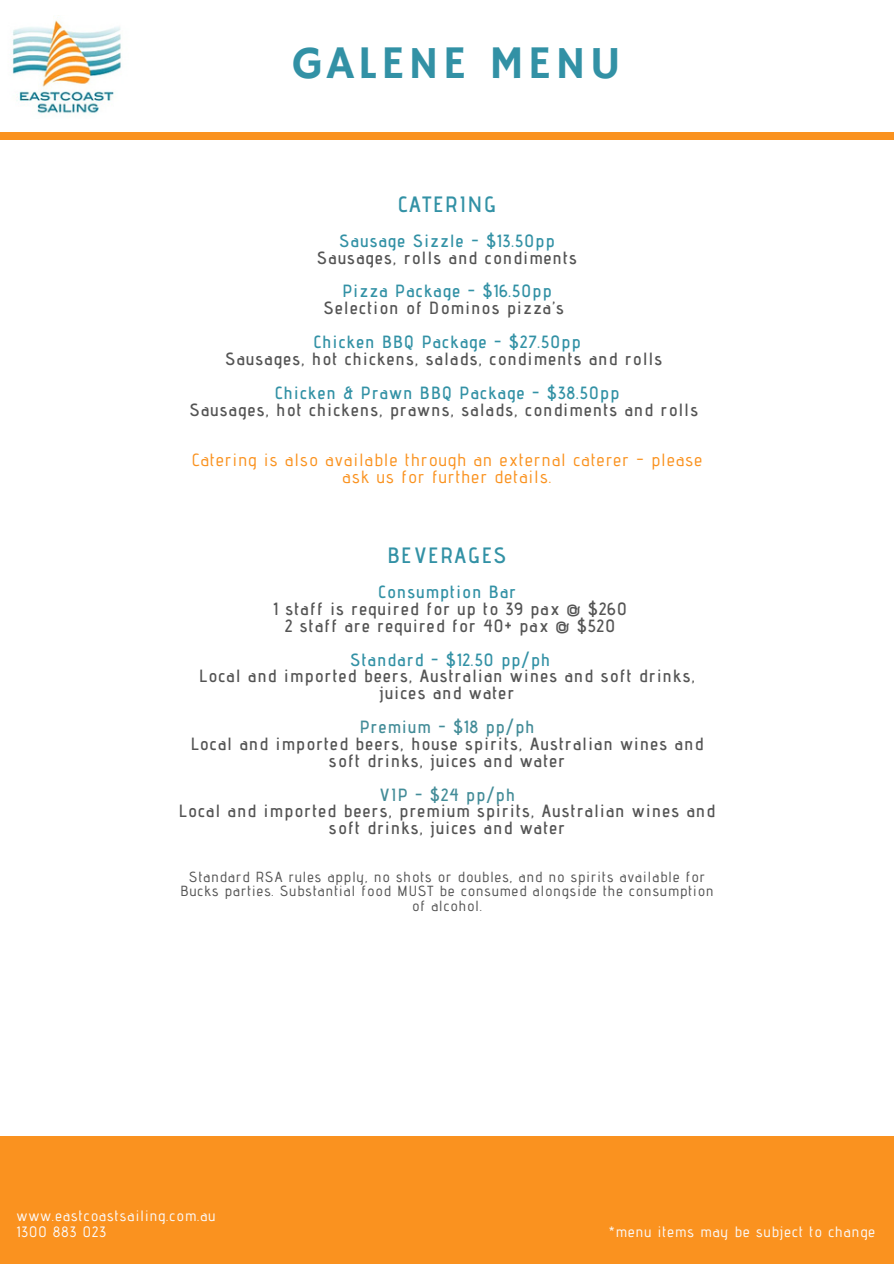
<style>
.page{position:relative;width:894px;height:1264px;background:#fff}
.page>*{position:absolute;margin:0;border:0;box-sizing:border-box;transform-origin:0 0}
.t1{font:46.65px "Hammersmith One";letter-spacing:.08em;color:#3291a5}
.t2{font:600 22.2px "Advent Pro";letter-spacing:.08em;color:#3291a5}
.t3{font:600 17.7px/16.8px "Advent Pro";letter-spacing:.08em;color:#545454;text-align:center}
.t4{font:600 17.7px "Advent Pro";letter-spacing:.08em;color:#3291a5}
.t5{font:500 17.7px/16.8px "Advent Pro";letter-spacing:.08em;color:#fa921f;text-align:center}
.t6{font:600 17.7px "Advent Pro";letter-spacing:.08em;color:#438c98}
.t7{font:500 15px "Advent Pro";letter-spacing:.08em;color:#fafafa}
.t8{font:500 14.7px/14.7px "Advent Pro";letter-spacing:.08em;color:#545454;text-align:center}
</style>
<div class="page">
<div style="left:0;top:133px;width:893px;height:6px;background:#fa921f"></div>
<img style="left:10px;top:20px;width:111px;height:94px">
<div style="left:0;top:1135px;width:893px;height:128px;background:#fa921f"></div>
<p class="t1" style="left:292px;top:36px;width:330px">GALENE MENU</p>
<p class="t2" style="left:397px;top:190px;width:100px">CATERING</p>
<p class="t4" style="left:339px;top:230px;width:216px">Sausage Sizzle - $13.50pp</p>
<p class="t3" style="left:317px;top:249px;width:261px">Sausages, rolls and condiments</p>
<p class="t4" style="left:342px;top:280px;width:210px">Pizza Package - $16.50pp</p>
<p class="t3" style="left:324px;top:299px;width:241px">Selection of Dominos pizza’s</p>
<p class="t4" style="left:313px;top:331px;width:268px">Chicken BBQ Package - $27.50pp</p>
<p class="t3" style="left:225px;top:350px;width:438px">Sausages, hot chickens, salads, condiments and rolls</p>
<p class="t4" style="left:275px;top:381px;width:345px">Chicken &amp; Prawn BBQ Package - $38.50pp</p>
<p class="t3" style="left:190px;top:401px;width:509px">Sausages, hot chickens, prawns, salads, condiments and rolls</p>
<p class="t5" style="left:192px;top:451px;width:512px">Catering is also available through an external caterer - please ask us for further details.</p>
<p class="t2" style="left:387px;top:541px;width:120px">BEVERAGES</p>
<p class="t4" style="left:378px;top:581px;width:139px">Consumption Bar</p>
<p class="t3" style="left:273px;top:600px;width:354px">1 staff is required for up to 39 pax @ $260</p>
<p class="t3" style="left:285px;top:617px;width:331px">2 staff are required for 40+ pax @ $520</p>
<p class="t4" style="left:350px;top:648px;width:201px">Standard - $12.50 pp/ph</p>
<p class="t3" style="left:199px;top:667px;width:497px">Local and imported beers, Australian wines and soft drinks, juices and water</p>
<p class="t6" style="left:359px;top:716px;width:176px">Premium - $18 pp/ph</p>
<p class="t3" style="left:191px;top:735px;width:514px">Local and imported beers, house spirits, Australian wines and soft drinks, juices and water</p>
<p class="t6" style="left:379px;top:783px;width:137px">VIP - $24 pp/ph</p>
<p class="t3" style="left:179px;top:802px;width:537px">Local and imported beers, premium spirits, Australian wines and soft drinks, juices and water</p>
<p class="t8" style="left:180px;top:868px;width:534px">Standard RSA rules apply, no shots or doubles, and no spirits available for<br>Bucks parties. Substantial food MUST be consumed alongside the consumption of alcohol.</p>
<p class="t7" style="left:17px;top:1206px;width:200px">www.eastcoastsailing.com.au</p>
<p class="t7" style="left:17px;top:1222px;width:90px">1300 883 023</p>
<p class="t7" style="left:609px;top:1222px;width:267px">*menu items may be subject to change</p>
</div>
